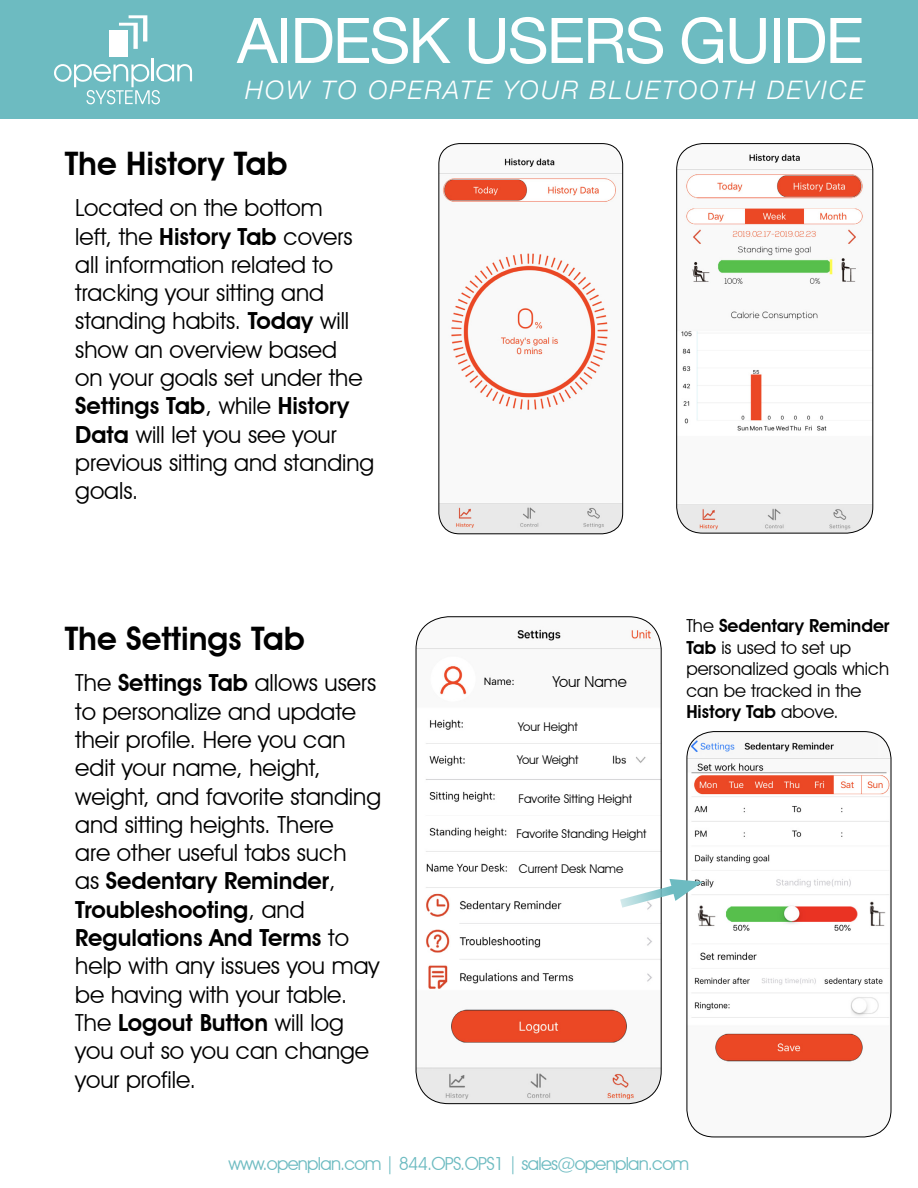
<style>
.page{position:relative;width:918px;height:1188px;background:#fff}
.page>*{position:absolute;margin:0;border:0;box-sizing:border-box;transform-origin:0 0}
.t1{font:63px "Helvetica Neue";letter-spacing:-.03em;color:#fff}
.t2{font:600 32.4px "Avant Garde IT Cby BT";color:#000}
.t3{font:italic 300 25.5px "Helvetica Neue";letter-spacing:.09em;color:#fff}
.t4{font:23.55px/28.3px "Avant Garde IT Cby BT";color:#000}
.t5{font:18px/21.6px "Avant Garde IT Cby BT";color:#000}
.t6{font:18px "Avant Garde IT Cby BT";letter-spacing:-.04em;color:#6dbbc1}
.t7{font:15px "Avant Garde IT Cby BT";color:#000}
.t8{font:12px "Avant Garde IT Cby BT";color:#000}
.s1{font-weight:600}
</style>
<div class="page">
<div style="left:0;top:0;width:918px;height:118px;background:#6dbbc1"></div>
<hr style="left:152px;top:59px;width:2px;height:22px;background:#fff">
<div style="left:109px;top:30px;width:19px;height:26px;background:#fff"></div>
<svg style="left:54px;top:64px;width:138px;height:40px"></svg>
<svg style="left:119px;top:15px;width:28px;height:34px"></svg>
<img style="left:677px;top:144px;width:196px;height:389px">
<div style="left:676px;top:143px;width:197px;height:390px;border:1px solid #000;border-radius:26px"></div>
<img style="left:439px;top:144px;width:184px;height:390px">
<div style="left:439px;top:143px;width:184px;height:391px;border:1px solid #000;border-radius:21px"></div>
<img style="left:416px;top:617px;width:245px;height:487px">
<div style="left:416px;top:616px;width:245px;height:488px;border:1px solid #000;border-radius:33px"></div>
<img style="left:687px;top:732px;width:204px;height:405px">
<div style="left:687px;top:731px;width:204px;height:406px;border:1px solid #000;border-radius:27px"></div>
<svg style="left:611px;top:876px;width:92px;height:38px"></svg>
<div style="left:545px;top:665px;width:90px;height:32px;background:#f9f9f9"></div>
<div style="left:503px;top:716px;width:90px;height:22px;background:#fff"></div>
<div style="left:503px;top:749px;width:90px;height:21px;background:#fff"></div>
<div style="left:519px;top:787px;width:135px;height:23px;background:#fff"></div>
<div style="left:508px;top:824px;width:146px;height:18px;background:#fff"></div>
<div style="left:519px;top:859px;width:135px;height:20px;background:#fff"></div>
<h1 class="t1" style="left:237px;top:-5px;width:628px">AIDESK USERS GUIDE</h1>
<p class="t3" style="left:245px;top:69px;width:620px">HOW TO OPERATE YOUR BLUETOOTH DEVICE</p>
<h2 class="t2" style="left:65px;top:144px;width:224px">The History Tab</h2>
<p class="t4" style="left:75px;top:194px;width:301px">Located on the bottom<br>left, the <span class="s1">History Tab</span> covers all information related to tracking your sitting and standing habits. <span class="s1">Today</span> will show an overview based<br>on your goals set under the<br><span class="s1">Settings Tab</span>, while <span class="s1">History<br>Data</span> will let you see your previous sitting and standing goals.</p>
<h2 class="t2" style="left:65px;top:619px;width:242px">The Settings Tab</h2>
<p class="t4" style="left:75px;top:669px;width:307px">The <span class="s1">Settings Tab</span> allows users to personalize and update their profile. Here you can edit your name, height, weight, and favorite standing and sitting heights. There<br>are other useful tabs such<br>as <span class="s1">Sedentary Reminder</span>,<br><span class="s1">Troubleshooting</span>, and<br><span class="s1">Regulations And Terms</span> to help with any issues you may be having with your table.<br>The <span class="s1">Logout Button</span> will log you out so you can change your profile.</p>
<p class="t7" style="left:553px;top:672px;width:76px">Your Name</p>
<p class="t8" style="left:518px;top:720px;width:61px">Your Height</p>
<p class="t8" style="left:517px;top:752px;width:63px">Your Weight</p>
<p class="t8" style="left:519px;top:791px;width:115px">Favorite Sitting Height</p>
<p class="t8" style="left:516px;top:826px;width:131px">Favorite Standing Height</p>
<p class="t8" style="left:519px;top:862px;width:106px">Current Desk Name</p>
<p class="t5" style="left:686px;top:615px;width:204px">The <span class="s1">Sedentary Reminder<br>Tab</span> is used to set up personalized goals which can be tracked in the<br><span class="s1">History Tab</span> above.</p>
<p class="t6" style="left:229px;top:1153px;width:462px">www.openplan.com | 844.OPS.OPS1 | sales@openplan.com</p>
</div>
